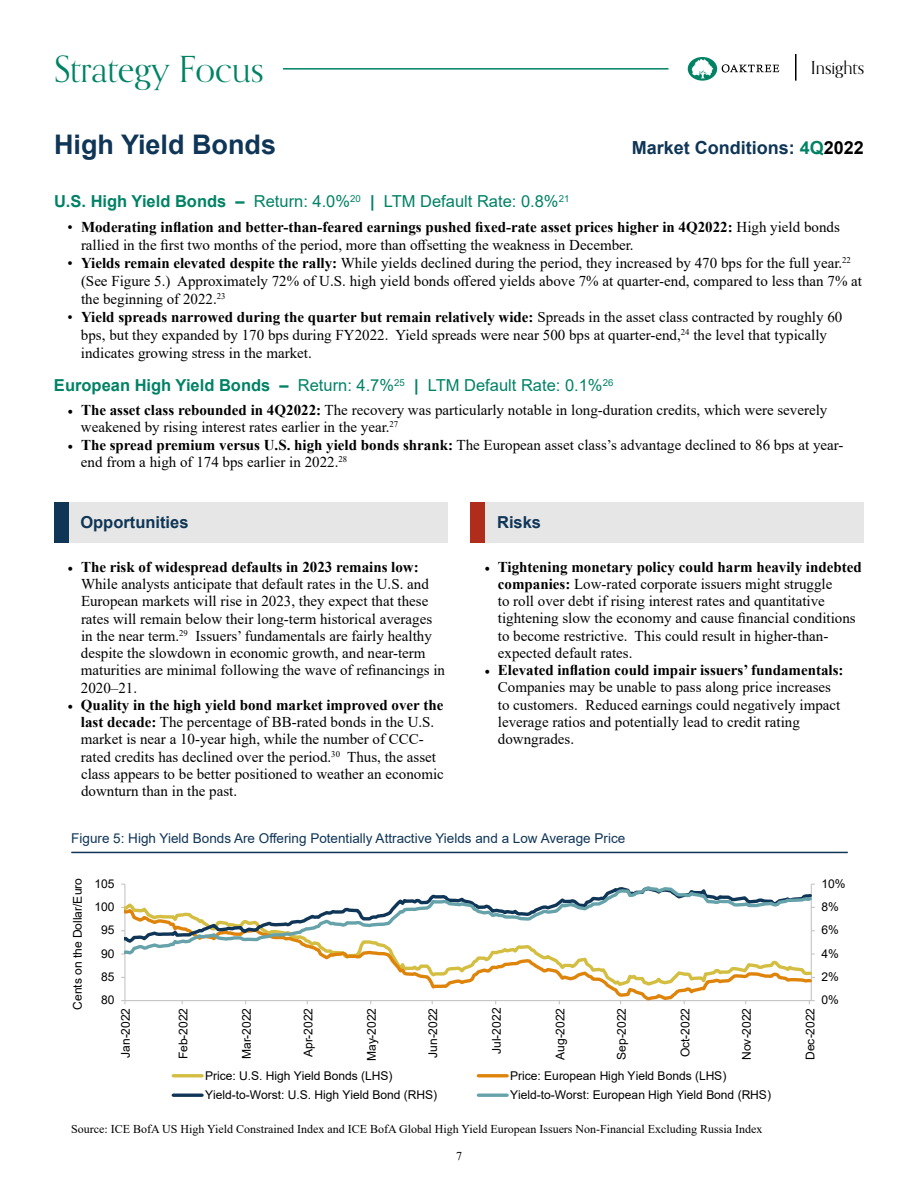
<style>
.page{position:relative;width:918px;height:1188px;background:#fff}
.page>*{position:absolute;margin:0;border:0;box-sizing:border-box;transform-origin:0 0}
.t1{font:36px "Orpheus Pro";color:#008265}
.t2{font:700 27px "Arial";color:#0f3557}
.t3{font:700 18px "Arial";color:#0f3557}
.t4{font:18px "Orpheus Pro";color:#000}
.t5{font:16.5px "Arial";color:#008265}
.t6{font:700 16.5px "Arial";color:#0f3557}
.t7{font:15px/17.2px "Times New Roman";color:#000}
.t8{font:13.5px "Arial";color:#0f3557}
.t9{font:12px "Arial";letter-spacing:-.005em;color:#000}
.t10{font:12px "Times New Roman";color:#000}
.s1{font-weight:700}
.s2{font-family:"Minion Pro"}
.s3{color:#008265}
.s4{color:#000}
</style>
<div class="page">
<svg style="left:688px;top:57px;width:91px;height:24px"></svg>
<hr style="left:795px;top:54px;width:2px;height:27px;background:#000">
<hr style="left:283px;top:68px;width:386px;height:2px;background:#008265">
<div style="left:471px;top:503px;width:393px;height:40px;background:#e6e6e6"></div>
<div style="left:55px;top:503px;width:393px;height:40px;background:#e6e6e6"></div>
<div style="left:54px;top:503px;width:14px;height:40px;background:#0f3557"></div>
<div style="left:471px;top:503px;width:14px;height:40px;background:#b12d1b"></div>
<hr style="left:71px;top:852px;width:777px;height:1px;background:#0f3557">
<svg style="left:125px;top:963px;width:687px;height:39px"></svg>
<svg style="left:125px;top:884px;width:687px;height:79px"></svg>
<hr style="left:173px;top:1074px;width:29px;height:3px;background:#d3be41">
<hr style="left:478px;top:1074px;width:29px;height:3px;background:#df840b">
<hr style="left:173px;top:1094px;width:29px;height:3px;background:#0f3557">
<hr style="left:478px;top:1094px;width:29px;height:3px;background:#66a2aa">
<h1 class="t1" style="left:54px;top:47px;width:211px">Strategy Focus</h1>
<p class="t4" style="left:811px;top:56px;width:55px">Insights</p>
<h2 class="t2" style="left:54px;top:125px;width:224px">High Yield Bonds</h2>
<p class="t5" style="left:54px;top:190px;width:517px"><span class="s1">U.S. High Yield Bonds –</span> Return: 4.0%<sup>20</sup> <span class="s1">|</span> LTM Default Rate: 0.8%<sup>21</sup></p>
<p class="t7" style="left:81px;top:217px;width:760px;line-height:18px;text-indent:-14px">• <span class="s1">Moderating inflation and better-than-feared earnings pushed fixed-rate asset prices higher in 4Q2022:</span> High yield bonds rallied in the first two months of the period, more than offsetting the weakness in December.</p>
<p class="t7" style="left:81px;top:253px;width:783px;line-height:18px;text-indent:-14px">• <span class="s1">Yields remain elevated despite the rally:</span> While yields declined during the period, they increased by 470 bps for the full year.<sup>22 </sup>(See Figure 5.) Approximately 72% of U.S. high yield bonds offered yields above 7% at quarter-end, compared to less than 7% at the beginning of 2022.<sup>23</sup></p>
<p class="t7" style="left:81px;top:307px;width:763px;line-height:18px;text-indent:-13px">• <span class="s1">Yield spreads narrowed during the quarter but remain relatively wide:</span> Spreads in the asset class contracted by roughly 60 bps, but they expanded by 170 bps during FY2022. Yield spreads were near 500 bps at quarter-end,<sup>24</sup> the level that typically indicates growing stress in the market.</p>
<p class="t5" style="left:54px;top:374px;width:561px"><span class="s1">European High Yield Bonds –</span> Return: 4.7%<sup>25</sup> <span class="s1">|</span> LTM Default Rate: 0.1%<sup>26</sup></p>
<p class="t7" style="left:81px;top:401px;width:748px;text-indent:-13px"><span class="s2">•</span> <span class="s1">The asset class rebounded in 4Q2022:</span> The recovery was particularly notable in long-duration credits, which were severely weakened by rising interest rates earlier in the year.<sup>27</sup></p>
<p class="t7" style="left:81px;top:436px;width:764px;text-indent:-13px"><span class="s2">•</span> <span class="s1">The spread premium versus U.S. high yield bonds shrank:</span> The European asset class’s advantage declined to 86 bps at year&shy;end from a high of 174 bps earlier in 2022.<sup>28</sup></p>
<p class="t3" style="left:632px;top:135px;width:234px">Market Conditions: <span class="s3">4Q</span><span class="s4">2022</span></p>
<p class="t6" style="left:80px;top:510px;width:110px">Opportunities</p>
<p class="t6" style="left:497px;top:510px;width:46px">Risks</p>
<p class="t7" style="left:81px;top:558px;width:366px;text-indent:-13px"><span class="s2">•</span> <span class="s1">The risk of widespread defaults in 2023 remains low:<br></span>While analysts anticipate that default rates in the U.S. and European markets will rise in 2023, they expect that these rates will remain below their long-term historical averages in the near term.<sup>29</sup> Issuers’ fundamentals are fairly healthy despite the slowdown in economic growth, and near-term maturities are minimal following the wave of refinancings in 2020–21.</p>
<p class="t7" style="left:81px;top:696px;width:364px;text-indent:-14px"><span class="s2">•</span> <span class="s1">Quality in the high yield bond market improved over the last decade:</span> The percentage of BB-rated bonds in the U.S. market is near a 10-year high, while the number of CCC&shy;rated credits has declined over the period.<sup>30</sup> Thus, the asset class appears to be better positioned to weather an economic downturn than in the past.</p>
<p class="t7" style="left:498px;top:558px;width:365px;text-indent:-14px"><span class="s2">•</span> <span class="s1">Tightening monetary policy could harm heavily indebted companies:</span> Low-rated corporate issuers might struggle<br>to roll over debt if rising interest rates and quantitative tightening slow the economy and cause financial conditions to become restrictive. This could result in higher-than&shy;expected default rates.</p>
<p class="t7" style="left:498px;top:661px;width:347px;text-indent:-14px"><span class="s2">•</span> <span class="s1">Elevated inflation could impair issuers’ fundamentals:<br></span>Companies may be unable to pass along price increases to customers. Reduced earnings could negatively impact leverage ratios and potentially lead to credit rating downgrades.</p>
<p class="t8" style="left:71px;top:829px;width:556px">Figure 5: High Yield Bonds Are Offering Potentially Attractive Yields and a Low Average Price</p>
<p class="t9" style="left:69px;top:1010px;width:133px;rotate:-90deg">Cents on the Dollar/Euro</p>
<p class="t9" style="left:95px;top:875px;width:22px">105</p>
<p class="t9" style="left:822px;top:875px;width:26px">10%</p>
<p class="t9" style="left:95px;top:899px;width:22px">100</p>
<p class="t9" style="left:822px;top:899px;width:19px">8%</p>
<p class="t9" style="left:101px;top:922px;width:15px">95</p>
<p class="t9" style="left:822px;top:922px;width:19px">6%</p>
<p class="t9" style="left:101px;top:945px;width:15px">90</p>
<p class="t9" style="left:822px;top:945px;width:19px">4%</p>
<p class="t9" style="left:101px;top:969px;width:15px">85</p>
<p class="t9" style="left:822px;top:969px;width:19px">2%</p>
<p class="t9" style="left:101px;top:992px;width:15px">80</p>
<p class="t9" style="left:822px;top:992px;width:19px">0%</p>
<p class="t9" style="left:117px;top:1058px;width:52px;rotate:-90deg">Jan-2022</p>
<p class="t9" style="left:175px;top:1059px;width:53px;rotate:-90deg">Feb-2022</p>
<p class="t9" style="left:238px;top:1059px;width:53px;rotate:-90deg">Mar-2022</p>
<p class="t9" style="left:300px;top:1057px;width:51px;rotate:-90deg">Apr-2022</p>
<p class="t9" style="left:363px;top:1061px;width:55px;rotate:-90deg">May-2022</p>
<p class="t9" style="left:425px;top:1058px;width:52px;rotate:-90deg">Jun-2022</p>
<p class="t9" style="left:488px;top:1054px;width:48px;rotate:-90deg">Jul-2022</p>
<p class="t9" style="left:552px;top:1060px;width:54px;rotate:-90deg">Aug-2022</p>
<p class="t9" style="left:613px;top:1060px;width:54px;rotate:-90deg">Sep-2022</p>
<p class="t9" style="left:677px;top:1057px;width:51px;rotate:-90deg">Oct-2022</p>
<p class="t9" style="left:738px;top:1060px;width:54px;rotate:-90deg">Nov-2022</p>
<p class="t9" style="left:802px;top:1060px;width:54px;rotate:-90deg">Dec-2022</p>
<p class="t9" style="left:205px;top:1067px;width:189px">Price: U.S. High Yield Bonds (LHS)</p>
<p class="t9" style="left:510px;top:1067px;width:218px">Price: European High Yield Bonds (LHS)</p>
<p class="t9" style="left:205px;top:1087px;width:234px">Yield-to-Worst: U.S. High Yield Bond (RHS)</p>
<p class="t9" style="left:510px;top:1087px;width:262px">Yield-to-Worst: European High Yield Bond (RHS)</p>
<p class="t10" style="left:71px;top:1120px;width:693px">Source: ICE BofA US High Yield Constrained Index and ICE BofA Global High Yield European Issuers Non-Financial Excluding Russia Index</p>
<p class="t10" style="left:456px;top:1148px;width:7px">7</p>
</div>
